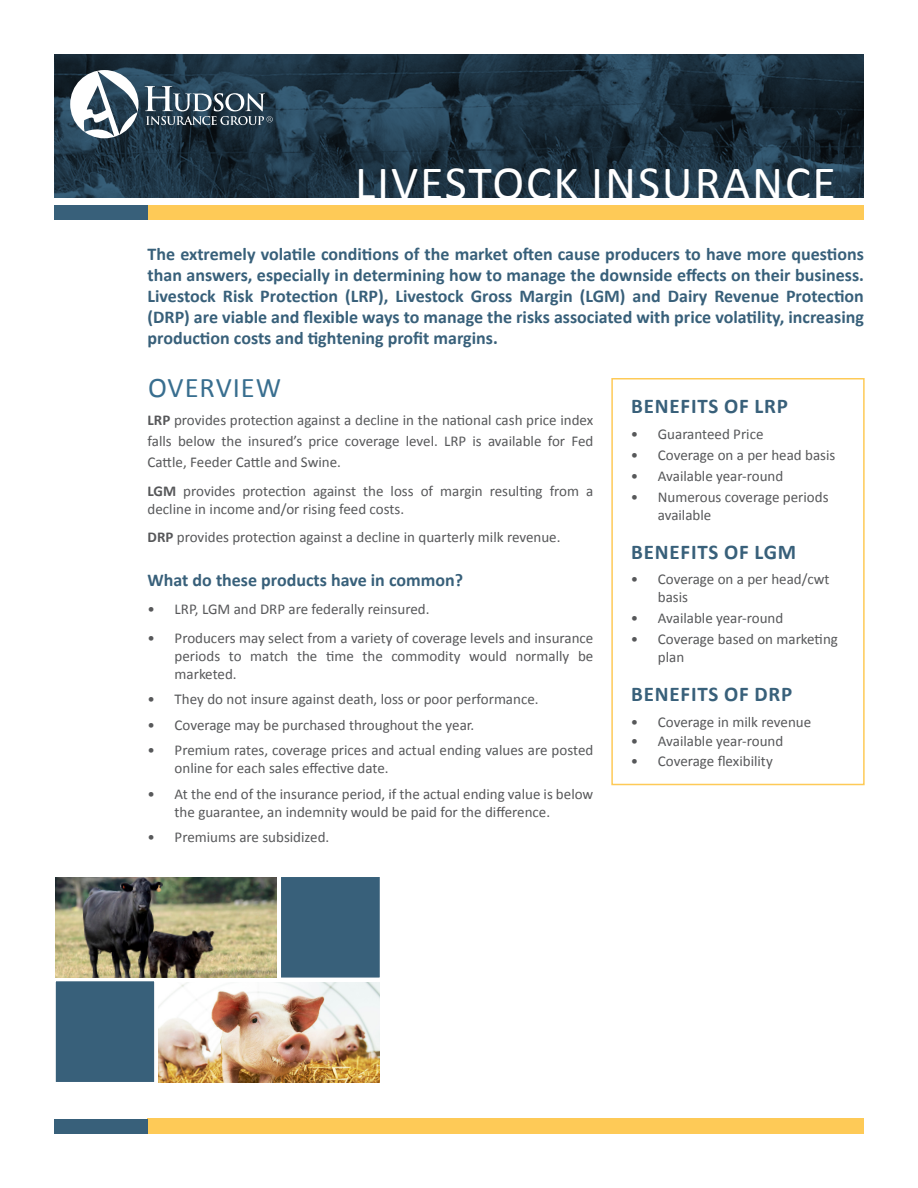
<style>
.page{position:relative;width:918px;height:1188px;background:#fff}
.page>*{position:absolute;margin:0;border:0;box-sizing:border-box;transform-origin:0 0}
.t1{font:48px "Calibri";letter-spacing:.04em;color:#fff}
.Heading_24{font:28.5px "Calibri";letter-spacing:.035em;color:#386e8f}
.Subhead_halfspace{font:700 21px "Calibri";letter-spacing:.04em;color:#38607a}
.Intro{font:700 18px/21px "Calibri";color:#38607a;text-align:justify}
.Subhead_halfspace-2{font:700 18px "Calibri";color:#38607a}
.t2{font:15px/18px "Calibri";color:#57585a}
.s1{font-weight:700}
</style>
<div class="page">
<div style="left:148px;top:1118px;width:716px;height:16px;background:#feca57"></div>
<div style="left:54px;top:1119px;width:94px;height:15px;background:#38607a"></div>
<svg style="left:54px;top:54px;width:810px;height:144px;background:#1d3343"></svg>
<svg style="left:70px;top:70px;width:68px;height:68px"></svg>
<svg style="left:145px;top:86px;width:128px;height:39px;background:#526573"></svg>
<div style="left:148px;top:205px;width:716px;height:15px;background:#feca57"></div>
<div style="left:54px;top:205px;width:94px;height:15px;background:#38607a"></div>
<div style="left:54px;top:979px;width:102px;height:105px;background:#38607a;border:2px solid #fff"></div>
<div style="left:279px;top:875px;width:103px;height:104px;background:#38607a;border:2px solid #fff"></div>
<div style="left:56px;top:875px;width:222px;height:104px;border:2px solid #fff"></div>
<div style="left:160px;top:980px;width:222px;height:104px;border:2px solid #fff"></div>
<img style="left:56px;top:877px;width:221px;height:100px">
<img style="left:158px;top:982px;width:222px;height:100px">
<div style="left:611px;top:378px;width:254px;height:407px;border:2px solid #feca57"></div>
<h1 class="t1" style="left:355px;top:153px;width:483px">LIVESTOCK INSURANCE</h1>
<p class="Intro" style="left:148px;top:244px;width:718px">The extremely volatile conditions of the market often cause producers to have more questions than answers, especially in determining how to manage the downside effects on their business.<br>Livestock Risk Protection (LRP), Livestock Gross Margin (LGM) and Dairy Revenue Protection (DRP) are viable and flexible ways to manage the risks associated with price volatility, increasing production costs and tightening profit margins.</p>
<p class="Heading_24" style="left:148px;top:369px;width:135px">OVERVIEW</p>
<p class="t2" style="left:148px;top:410px;width:447px;line-height:21px;text-align:justify"><span class="s1">LRP</span> provides protection against a decline in the national cash price index falls below the insured’s price coverage level. LRP is available for Fed Cattle, Feeder Cattle and Swine.</p>
<p class="t2" style="left:148px;top:482px;width:447px"><span class="s1">LGM</span> provides protection against the loss of margin resulting from a decline in income and/or rising feed costs.</p>
<p class="t2" style="left:148px;top:528px;width:414px"><span class="s1">DRP</span> provides protection against a decline in quarterly milk revenue.</p>
<p class="Subhead_halfspace" style="left:631px;top:393px;width:158px">BENEFITS OF LRP</p>
<p class="t2" style="left:631px;top:425px;width:134px">• Guaranteed Price</p>
<p class="t2" style="left:631px;top:446px;width:206px">• Coverage on a per head basis</p>
<p class="t2" style="left:631px;top:467px;width:154px">• Available year-round</p>
<p class="t2" style="left:658px;top:488px;width:172px;text-indent:-27px">• Numerous coverage periods available</p>
<p class="Subhead_halfspace" style="left:631px;top:538px;width:166px">BENEFITS OF LGM</p>
<p class="t2" style="left:658px;top:570px;width:173px;text-indent:-27px">• Coverage on a per head/cwt basis</p>
<p class="t2" style="left:631px;top:609px;width:154px">• Available year-round</p>
<p class="t2" style="left:658px;top:630px;width:182px;text-indent:-27px">• Coverage based on marketing plan</p>
<p class="Subhead_halfspace" style="left:631px;top:681px;width:162px">BENEFITS OF DRP</p>
<p class="t2" style="left:631px;top:713px;width:182px">• Coverage in milk revenue</p>
<p class="t2" style="left:631px;top:732px;width:154px">• Available year-round</p>
<p class="t2" style="left:631px;top:752px;width:143px">• Coverage flexibility</p>
<p class="Subhead_halfspace-2" style="left:148px;top:568px;width:317px">What do these products have in common?</p>
<p class="t2" style="left:148px;top:600px;width:283px">• LRP, LGM and DRP are federally reinsured.</p>
<p class="t2" style="left:175px;top:629px;width:420px;text-align:justify;text-indent:-27px">• Producers may select from a variety of coverage levels and insurance periods to match the time the commodity would normally be marketed.</p>
<p class="t2" style="left:148px;top:690px;width:393px">• They do not insure against death, loss or poor performance.</p>
<p class="t2" style="left:148px;top:716px;width:328px">• Coverage may be purchased throughout the year.</p>
<p class="t2" style="left:175px;top:741px;width:420px;text-indent:-27px">• Premium rates, coverage prices and actual ending values are posted online for each sales effective date.</p>
<p class="t2" style="left:175px;top:785px;width:420px;text-indent:-27px">• At the end of the insurance period, if the actual ending value is below the guarantee, an indemnity would be paid for the difference.</p>
<p class="t2" style="left:148px;top:828px;width:183px">• Premiums are subsidized.</p>
</div>
